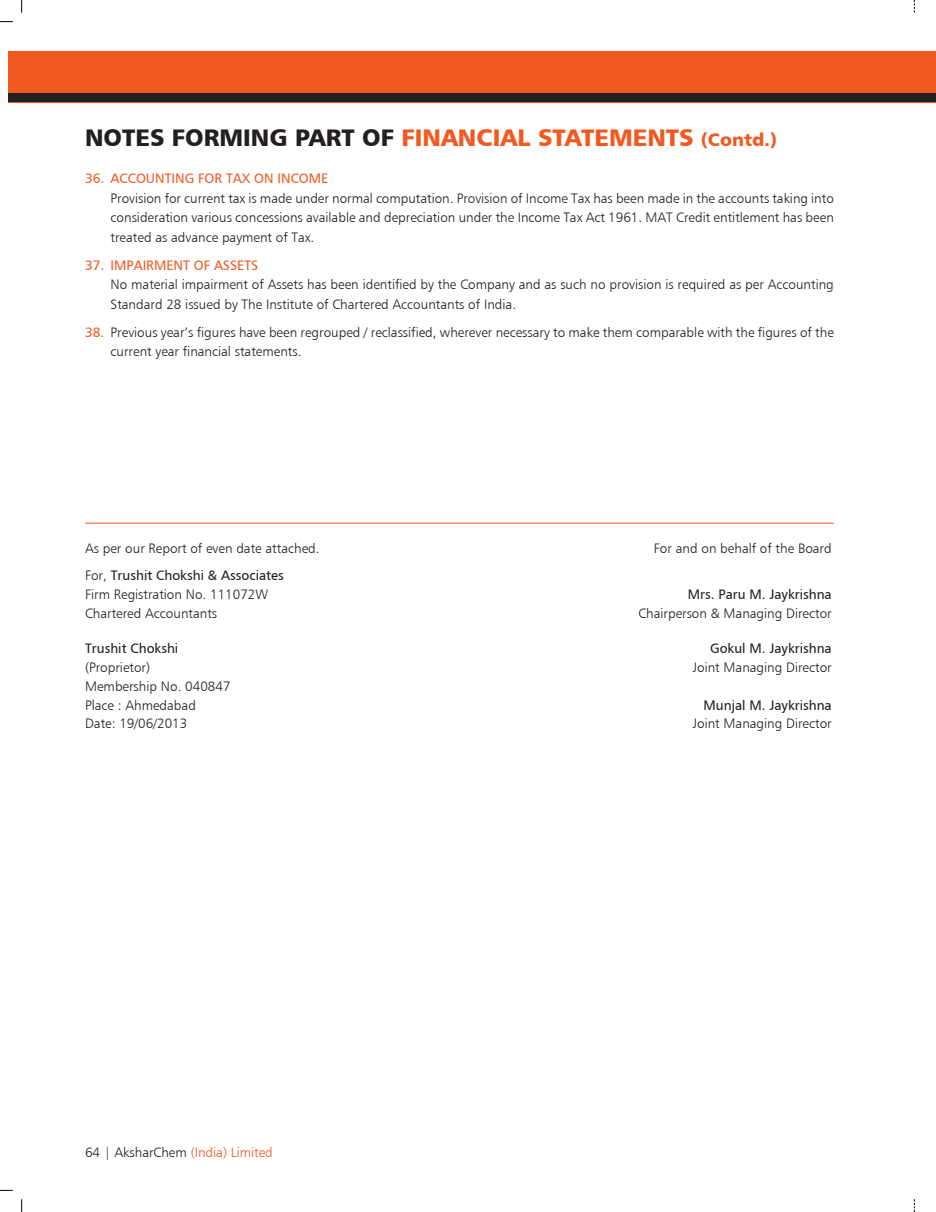
<style>
.page{position:relative;width:936px;height:1212px;background:#fff}
.page>*{position:absolute;margin:0;border:0;box-sizing:border-box;transform-origin:0 0}
.t1{font:24px "Humanist 777 BT Black B";color:#f15921}
.t2{font:13.5px/19.5px "Humanist 777 Light BT";color:#231f20}
.t3{font:13.5px "Humanist 777 BT";color:#231f20}
.t4{font:13.5px "Humanist 777 BT";color:#f15921}
.t5{font:13.5px "Humanist 777 Light BT";color:#f15921}
.s1{color:#231f20}
.s2{font-size:18px}
.s3{font-family:"Humanist 777 BT";color:#f15921}
.s4{font-family:"Humanist 777 Light BT"}
</style>
<div class="page">
<svg style="left:0;top:21px;width:13px;height:1px"></svg>
<svg style="left:21px;top:0;width:1px;height:13px"></svg>
<svg style="left:21px;top:1199px;width:1px;height:13px"></svg>
<svg style="left:0;top:1190px;width:13px;height:1px"></svg>
<div style="left:9px;top:51px;width:926px;height:51px;background:#f15921"></div>
<div style="left:9px;top:94px;width:926px;height:8px;background:#231f20"></div>
<hr style="left:85px;top:523px;width:748px;height:1px;background:#f15921">
<h1 class="t1" style="left:85px;top:122px;width:693px"><span class="s1">NOTES FORMING PART OF</span> FINANCIAL STATEMENTS <span class="s2">(Contd.)</span></h1>
<p class="t4" style="left:85px;top:170px;width:245px">36. ACCOUNTING FOR TAX ON INCOME</p>
<p class="t2" style="left:111px;top:188px;width:724px;text-align:justify">Provision for current tax is made under normal computation. Provision of Income Tax has been made in the accounts taking into consideration various concessions available and depreciation under the Income Tax Act 1961. MAT Credit entitlement has been treated as advance payment of Tax.</p>
<p class="t4" style="left:85px;top:257px;width:175px">37. IMPAIRMENT OF ASSETS</p>
<p class="t2" style="left:111px;top:275px;width:724px">No material impairment of Assets has been identified by the Company and as such no provision is required as per Accounting<br>Standard 28 issued by The Institute of Chartered Accountants of India.</p>
<p class="t2" style="left:111px;top:322px;width:724px;text-indent:-26px"><span class="s3">38.</span> Previous year’s figures have been regrouped / reclassified, wherever necessary to make them comparable with the figures of the current year financial statements.</p>
<p class="t2" style="left:85px;top:538px;width:236px">As per our Report of even date attached.</p>
<p class="t2" style="left:654px;top:538px;width:179px">For and on behalf of the Board</p>
<p class="t3" style="left:85px;top:567px;width:200px"><span class="s4">For,</span> Trushit Chokshi &amp; Associates</p>
<p class="t2" style="left:85px;top:584px;width:184px">Firm Registration No. 111072W</p>
<p class="t3" style="left:688px;top:586px;width:145px">Mrs. Paru M. Jaykrishna</p>
<p class="t2" style="left:85px;top:603px;width:134px">Chartered Accountants</p>
<p class="t2" style="left:638px;top:603px;width:195px">Chairperson &amp; Managing Director</p>
<p class="t3" style="left:85px;top:640px;width:95px">Trushit Chokshi</p>
<p class="t3" style="left:710px;top:640px;width:123px">Gokul M. Jaykrishna</p>
<p class="t2" style="left:85px;top:657px;width:67px">(Proprietor)</p>
<p class="t2" style="left:692px;top:657px;width:140px">Joint Managing Director</p>
<p class="t2" style="left:85px;top:677px;width:147px;line-height:18.8px">Membership No. 040847<br>Place : Ahmedabad</p>
<p class="t3" style="left:703px;top:696px;width:130px">Munjal M. Jaykrishna</p>
<p class="t2" style="left:85px;top:714px;width:104px">Date: 19/06/2013</p>
<p class="t2" style="left:692px;top:714px;width:140px">Joint Managing Director</p>
<p class="t5" style="left:85px;top:1144px;width:189px"><span class="s1">64 | AksharChem</span> (India) Limited</p>
</div>
